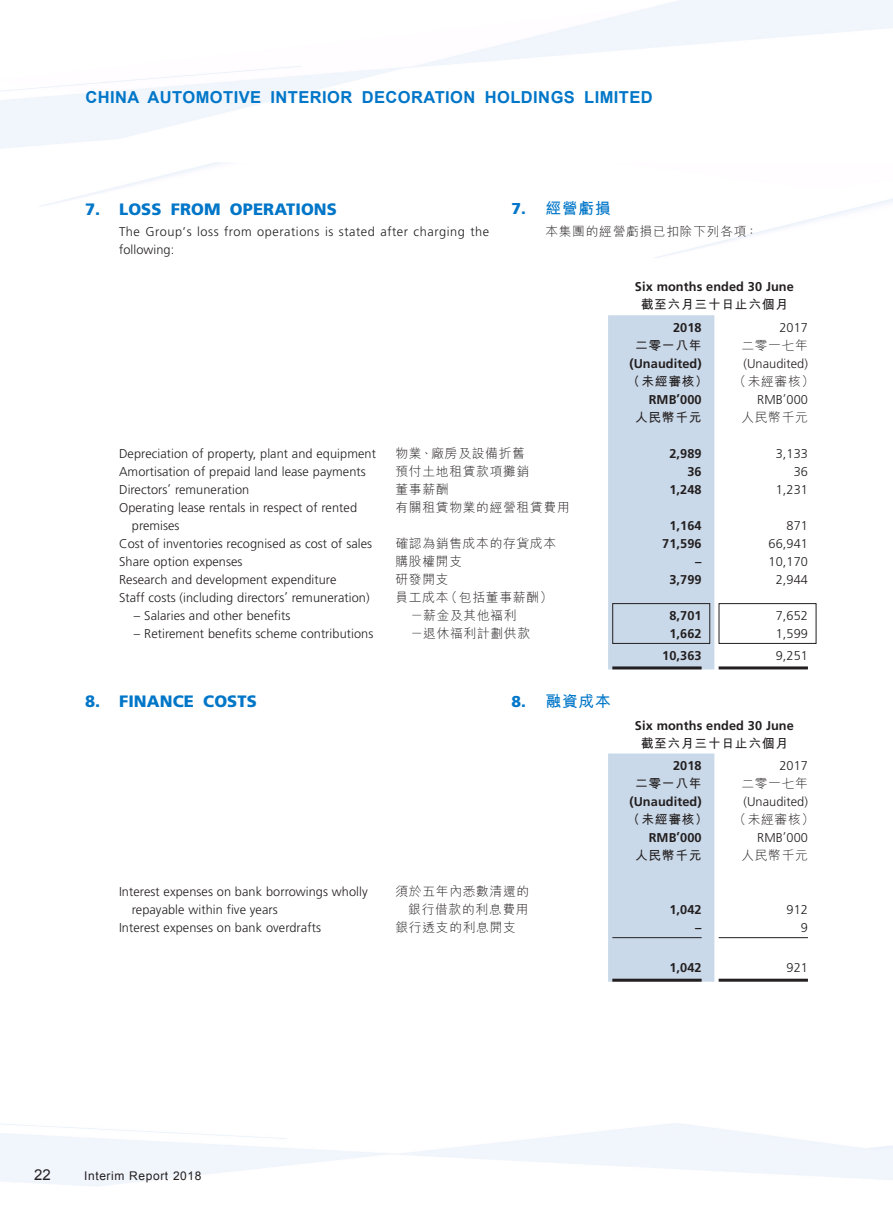
<style>
.page{position:relative;width:893px;height:1212px;background:#fff}
.page>*{position:absolute;margin:0;border:0;box-sizing:border-box;transform-origin:0 0}
.t1{font:700 16.5px "Arial";letter-spacing:.025em;color:#0076c8}
.t2{font:900 16.5px "Frutiger LT Std";letter-spacing:.005em;color:#0076c8}
.t3{font:700 15.75px "M Hei HK";letter-spacing:.055em;color:#0076c8}
.t4{font:15px "Arial";color:#231f20}
.t5{font:300 12.75px/18px "Frutiger LT Std";letter-spacing:.005em;color:#231f20}
.t6{font:300 12.75px/18px "M Hei HK";letter-spacing:.055em;color:#231f20;text-align:right}
.t7{font:700 12.75px "Frutiger LT Std";letter-spacing:.005em;color:#231f20}
.t8{font:300 12.75px/18px "Frutiger LT Std";letter-spacing:.04em;color:#231f20}
.t9{font:700 12.75px "M Hei HK";letter-spacing:.055em;color:#231f20}
.t10{font:12px "Arial";letter-spacing:.05em;color:#231f20}
.s1{font-family:"Frutiger LT Std";font-weight:900}
</style>
<div class="page">
<div style="left:608px;top:315px;width:106px;height:354px;background:#cad9e9"></div>
<div style="left:612px;top:603px;width:98px;height:41px;border:1px solid #231f20"></div>
<div style="left:719px;top:603px;width:97px;height:41px;border:1px solid #231f20"></div>
<hr style="left:612px;top:666px;width:90px;height:3px;background:#231f20">
<hr style="left:719px;top:666px;width:89px;height:3px;background:#231f20">
<div style="left:608px;top:753px;width:106px;height:229px;background:#cad9e9"></div>
<hr style="left:612px;top:937px;width:90px;height:1px;background:#231f20">
<hr style="left:719px;top:937px;width:89px;height:1px;background:#231f20">
<hr style="left:612px;top:979px;width:90px;height:3px;background:#231f20">
<hr style="left:719px;top:979px;width:89px;height:3px;background:#231f20">
<p class="t1" style="left:85px;top:86px;width:569px">CHINA AUTOMOTIVE INTERIOR DECORATION HOLDINGS LIMITED</p>
<p class="t2" style="left:85px;top:199px;width:253px">7. LOSS FROM OPERATIONS</p>
<p class="t8" style="left:119px;top:223px;width:372px">The Group’s loss from operations is stated after charging the following:</p>
<p class="t3" style="left:511px;top:197px;width:101px"><span class="s1">7.</span> 經營虧損</p>
<p class="t6" style="left:545px;top:222px;width:214px">本集團的經營虧損已扣除下列各項：</p>
<p class="t7" style="left:635px;top:279px;width:160px">Six months ended 30 June</p>
<p class="t9" style="left:641px;top:295px;width:149px">截至六月三十日止六個月</p>
<p class="t7" style="left:673px;top:320px;width:30px">2018</p>
<p class="t5" style="left:779px;top:318px;width:30px">2017</p>
<p class="t9" style="left:635px;top:336px;width:68px">二零一八年</p>
<p class="t6" style="left:741px;top:336px;width:68px">二零一七年</p>
<p class="t7" style="left:629px;top:356px;width:74px">(Unaudited)</p>
<p class="t5" style="left:743px;top:354px;width:66px">(Unaudited)</p>
<p class="t9" style="left:627px;top:372px;width:82px">（未經審核）</p>
<p class="t6" style="left:734px;top:372px;width:82px">（未經審核）</p>
<p class="t7" style="left:649px;top:392px;width:54px">RMB’000</p>
<p class="t5" style="left:757px;top:390px;width:52px">RMB’000</p>
<p class="t9" style="left:635px;top:408px;width:68px">人民幣千元</p>
<p class="t6" style="left:741px;top:408px;width:68px">人民幣千元</p>
<p class="t5" style="left:119px;top:444px;width:258px">Depreciation of property, plant and equipment</p>
<p class="t6" style="left:395px;top:444px;width:131px">物業、廠房及設備折舊</p>
<p class="t7" style="left:669px;top:446px;width:34px">2,989</p>
<p class="t5" style="left:776px;top:444px;width:34px">3,133</p>
<p class="t5" style="left:119px;top:462px;width:248px">Amortisation of prepaid land lease payments</p>
<p class="t6" style="left:395px;top:462px;width:135px">預付土地租賃款項攤銷</p>
<p class="t7" style="left:687px;top:464px;width:16px">36</p>
<p class="t5" style="left:794px;top:462px;width:16px">36</p>
<p class="t5" style="left:119px;top:480px;width:132px">Directors’ remuneration</p>
<p class="t6" style="left:395px;top:480px;width:55px">董事薪酬</p>
<p class="t7" style="left:669px;top:482px;width:34px">1,248</p>
<p class="t5" style="left:776px;top:480px;width:34px">1,231</p>
<p class="t5" style="left:132px;top:498px;width:227px;text-indent:-13px">Operating lease rentals in respect of rented premises</p>
<p class="t6" style="left:395px;top:498px;width:176px">有關租賃物業的經營租賃費用</p>
<p class="t7" style="left:669px;top:518px;width:34px">1,164</p>
<p class="t5" style="left:786px;top:516px;width:23px">871</p>
<p class="t5" style="left:119px;top:534px;width:255px">Cost of inventories recognised as cost of sales</p>
<p class="t6" style="left:395px;top:534px;width:162px">確認為銷售成本的存貨成本</p>
<p class="t7" style="left:662px;top:536px;width:41px">71,596</p>
<p class="t5" style="left:769px;top:534px;width:41px">66,941</p>
<p class="t5" style="left:119px;top:552px;width:125px">Share option expenses</p>
<p class="t6" style="left:395px;top:552px;width:68px">購股權開支</p>
<p class="t7" style="left:695px;top:554px;width:8px">–</p>
<p class="t5" style="left:769px;top:552px;width:41px">10,170</p>
<p class="t5" style="left:119px;top:570px;width:219px">Research and development expenditure</p>
<p class="t6" style="left:395px;top:570px;width:55px">研發開支</p>
<p class="t7" style="left:669px;top:572px;width:34px">3,799</p>
<p class="t5" style="left:776px;top:570px;width:34px">2,944</p>
<p class="t5" style="left:119px;top:588px;width:252px">Staff costs (including directors’ remuneration)</p>
<p class="t6" style="left:395px;top:588px;width:158px">員工成本（包括董事薪酬）</p>
<p class="t5" style="left:134px;top:606px;width:158px">– Salaries and other benefits</p>
<p class="t6" style="left:410px;top:606px;width:108px">－薪金及其他褔利</p>
<p class="t7" style="left:669px;top:608px;width:34px">8,701</p>
<p class="t5" style="left:776px;top:606px;width:34px">7,652</p>
<p class="t5" style="left:134px;top:624px;width:241px">– Retirement benefits scheme contributions</p>
<p class="t6" style="left:410px;top:624px;width:121px">－退休福利計劃供款</p>
<p class="t7" style="left:669px;top:626px;width:34px">1,662</p>
<p class="t5" style="left:776px;top:624px;width:34px">1,599</p>
<p class="t7" style="left:662px;top:648px;width:41px">10,363</p>
<p class="t5" style="left:776px;top:647px;width:34px">9,251</p>
<p class="t2" style="left:85px;top:691px;width:173px">8. FINANCE COSTS</p>
<p class="t7" style="left:635px;top:718px;width:160px">Six months ended 30 June</p>
<p class="t9" style="left:641px;top:734px;width:149px">截至六月三十日止六個月</p>
<p class="t7" style="left:673px;top:758px;width:30px">2018</p>
<p class="t5" style="left:779px;top:757px;width:30px">2017</p>
<p class="t9" style="left:635px;top:774px;width:68px">二零一八年</p>
<p class="t6" style="left:741px;top:774px;width:68px">二零一七年</p>
<p class="t7" style="left:629px;top:794px;width:74px">(Unaudited)</p>
<p class="t5" style="left:743px;top:793px;width:66px">(Unaudited)</p>
<p class="t9" style="left:627px;top:810px;width:82px">（未經審核）</p>
<p class="t6" style="left:734px;top:810px;width:82px">（未經審核）</p>
<p class="t7" style="left:649px;top:830px;width:54px">RMB’000</p>
<p class="t5" style="left:757px;top:829px;width:52px">RMB’000</p>
<p class="t9" style="left:635px;top:846px;width:68px">人民幣千元</p>
<p class="t6" style="left:741px;top:846px;width:68px">人民幣千元</p>
<p class="t5" style="left:132px;top:883px;width:237px;text-indent:-13px">Interest expenses on bank borrowings wholly repayable within five years</p>
<p class="t6" style="left:395px;top:882px;width:135px">須於五年內悉數清還的銀行借款的利息費用</p>
<p class="t3" style="left:511px;top:690px;width:101px"><span class="s1">8.</span> 融資成本</p>
<p class="t7" style="left:669px;top:902px;width:34px">1,042</p>
<p class="t5" style="left:786px;top:901px;width:23px">912</p>
<p class="t5" style="left:119px;top:919px;width:203px">Interest expenses on bank overdrafts</p>
<p class="t6" style="left:395px;top:918px;width:122px">銀行透支的利息開支</p>
<p class="t7" style="left:695px;top:920px;width:8px">–</p>
<p class="t5" style="left:801px;top:919px;width:9px">9</p>
<p class="t7" style="left:669px;top:960px;width:34px">1,042</p>
<p class="t5" style="left:786px;top:959px;width:23px">921</p>
<p class="t4" style="left:34px;top:1165px;width:18px">22</p>
<p class="t10" style="left:84px;top:1168px;width:119px">Interim Report 2018</p>
</div>
